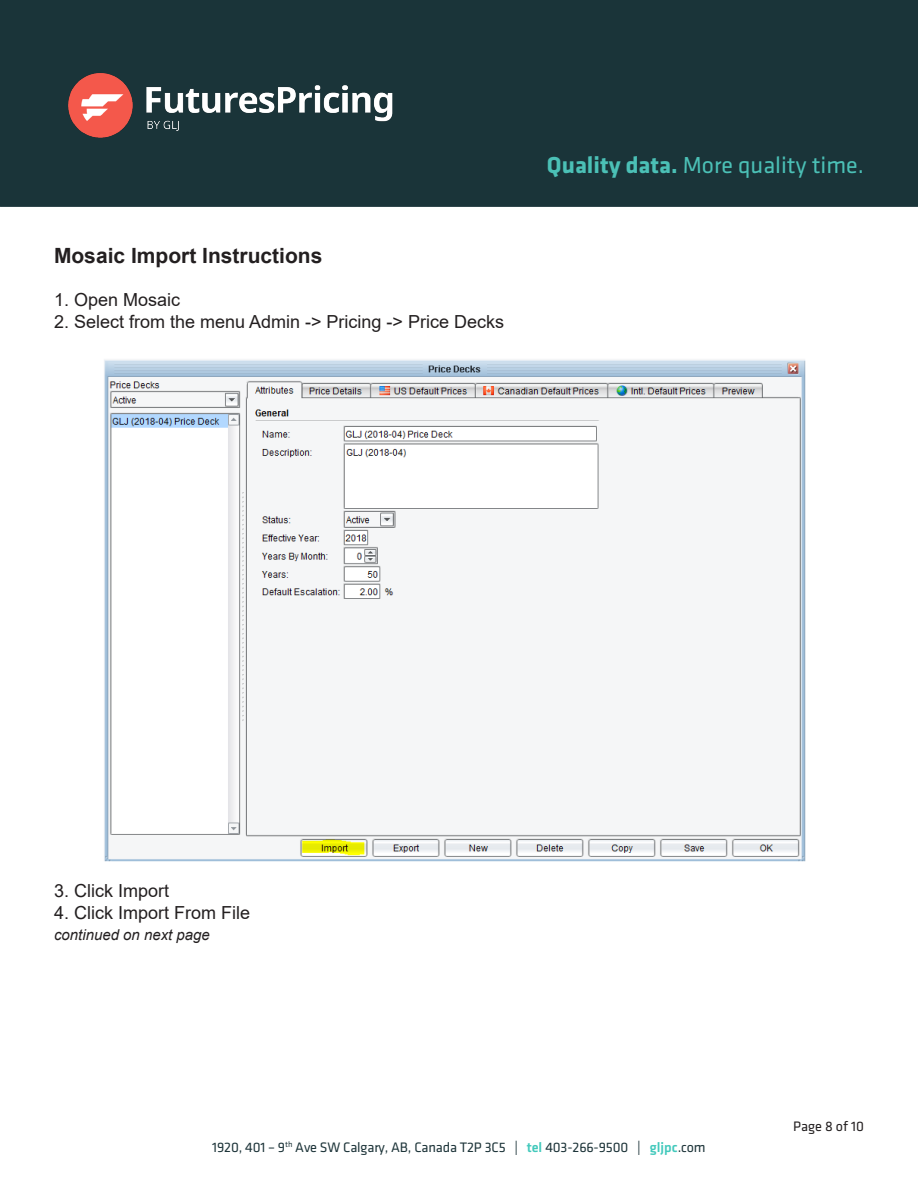
<style>
.page{position:relative;width:918px;height:1188px;background:#fff}
.page>*{position:absolute;margin:0;border:0;box-sizing:border-box;transform-origin:0 0}
.t1{font:24px "Klavika";color:#4bc0b6}
.t2{font:700 21px "Arial";color:#231f20}
.t3{font:18px "Arial";color:#231f20}
.t4{font:italic 15px "Arial";color:#231f20}
.t5{font:14.25px "Klavika";letter-spacing:-.01em;color:#1e353a}
.t6{font:14.25px "Klavika";color:#231f20}
.s1{font-weight:700}
.s2{font-weight:500;color:#43c9bc}
</style>
<div class="page">
<div style="left:0;top:0;width:918px;height:207px;background:#1a3439;border:2px solid #1a3439"></div>
<img style="left:68px;top:73px;width:325px;height:65px">
<img style="left:104px;top:360px;width:702px;height:502px">
<p class="t2" style="left:54px;top:241px;width:270px">Mosaic Import Instructions</p>
<p class="t3" style="left:54px;top:287px;width:128px">1. Open Mosaic</p>
<p class="t3" style="left:54px;top:309px;width:452px">2. Select from the menu Admin -&gt; Pricing -&gt; Price Decks</p>
<h1 class="t1" style="left:547px;top:152px;width:319px"><span class="s1">Quality data.</span> More quality time.</h1>
<p class="t3" style="left:54px;top:878px;width:117px">3. Click Import</p>
<p class="t3" style="left:54px;top:900px;width:198px">4. Click Import From File</p>
<p class="t4" style="left:54px;top:925px;width:157px">continued on next page</p>
<p class="t6" style="left:793px;top:1119px;width:72px">Page 8 of 10</p>
<p class="t5" style="left:212px;top:1139px;width:495px">1920, 401 – 9<sup>th</sup> Ave SW Calgary, AB, Canada T2P 3C5 | <span class="s2">tel</span> 403-266-9500 | <span class="s2">gljpc</span>.com</p>
</div>
